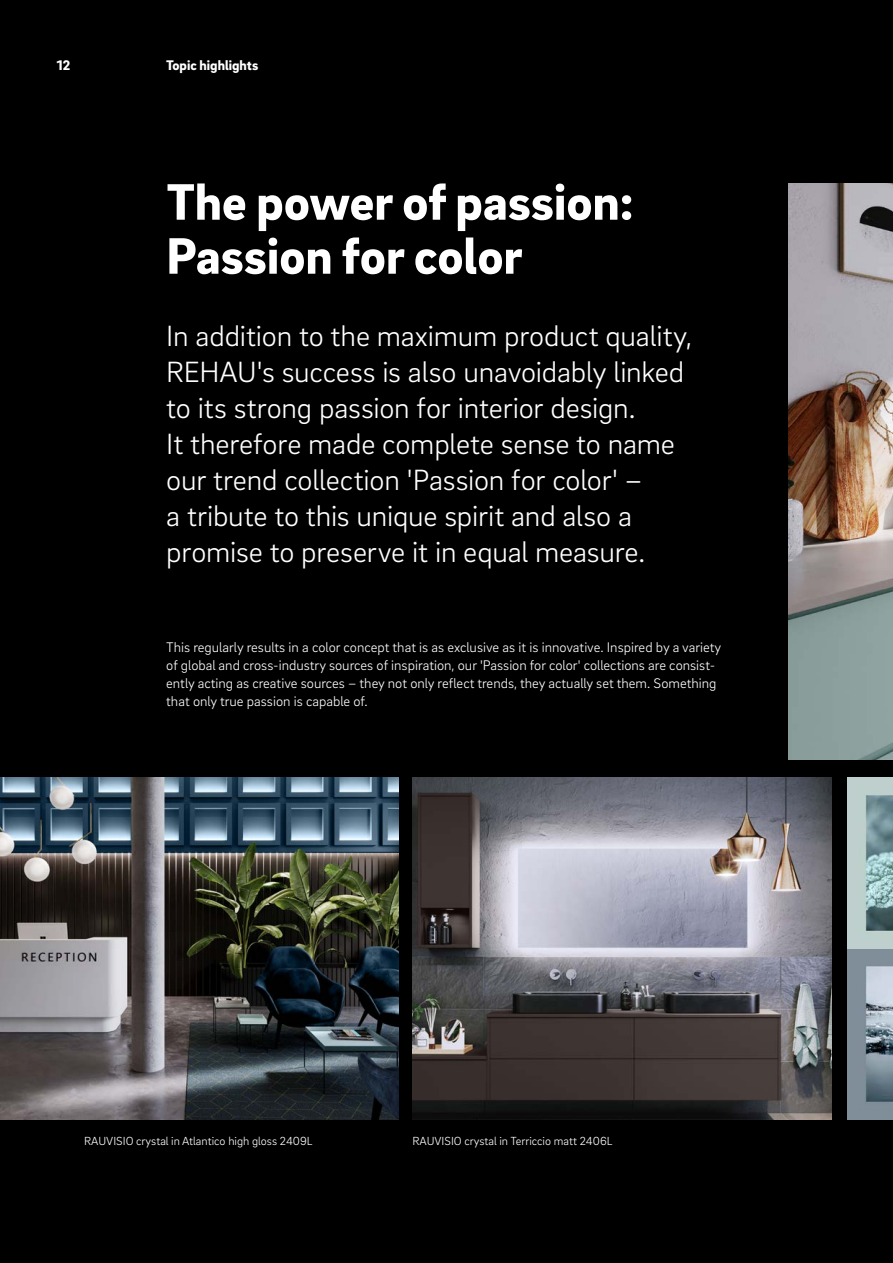
<style>
.page{position:relative;width:893px;height:1263px;background:#000}
.page>*{position:absolute;margin:0;border:0;box-sizing:border-box;transform-origin:0 0}
._01__Headline_-_35pt{font:900 52.5px/54px "Brix Sans";color:#fff}
._11__Highlighter_-_2{font:300 30px/36px "Brix Sans";letter-spacing:-.005em;color:#fff}
._16__Body_text_-_9_5{font:300 14.25px/18px "Brix Sans";color:#fff}
.MP__Live_column_titl{font:900 14.25px "Brix Sans";color:#fff}
.MP__Page_numbers_-_9{font:900 14.25px "Brix Sans";color:#fff}
._30__Caption_-_8pt{font:300 12px "Brix Sans";color:#fff}
</style>
<div class="page">
<img style="left:788px;top:184px;width:105px;height:576px">
<img style="left:412px;top:778px;width:420px;height:342px">
<img style="left:0;top:778px;width:398px;height:342px">
<img style="left:848px;top:778px;width:45px;height:342px">
<p class="MP__Page_numbers_-_9" style="left:57px;top:56px;width:15px">12</p>
<p class="MP__Live_column_titl" style="left:166px;top:56px;width:94px">Topic highlights</p>
<p class="_01__Headline_-_35pt" style="left:166px;top:172px;width:469px">The power of passion:<br>Passion for color</p>
<p class="_11__Highlighter_-_2" style="left:166px;top:316px;width:527px">In addition to the maximum product quality, REHAU's success is also unavoidably linked to its strong passion for interior design.<br>It therefore made complete sense to name our trend collection 'Passion for color' –<br>a tribute to this unique spirit and also a promise to preserve it in equal measure.</p>
<p class="_16__Body_text_-_9_5" style="left:166px;top:637px;width:557px">This regularly results in a color concept that is as exclusive as it is innovative. Inspired by a variety of global and cross-industry sources of inspiration, our 'Passion for color' collections are consist&shy;ently acting as creative sources – they not only reflect trends, they actually set them. Something that only true passion is capable of.</p>
<p class="_30__Caption_-_8pt" style="left:84px;top:1133px;width:230px">RAUVISIO crystal in Atlantico high gloss 2409L</p>
<p class="_30__Caption_-_8pt" style="left:412px;top:1133px;width:202px">RAUVISIO crystal in Terriccio matt 2406L</p>
</div>
